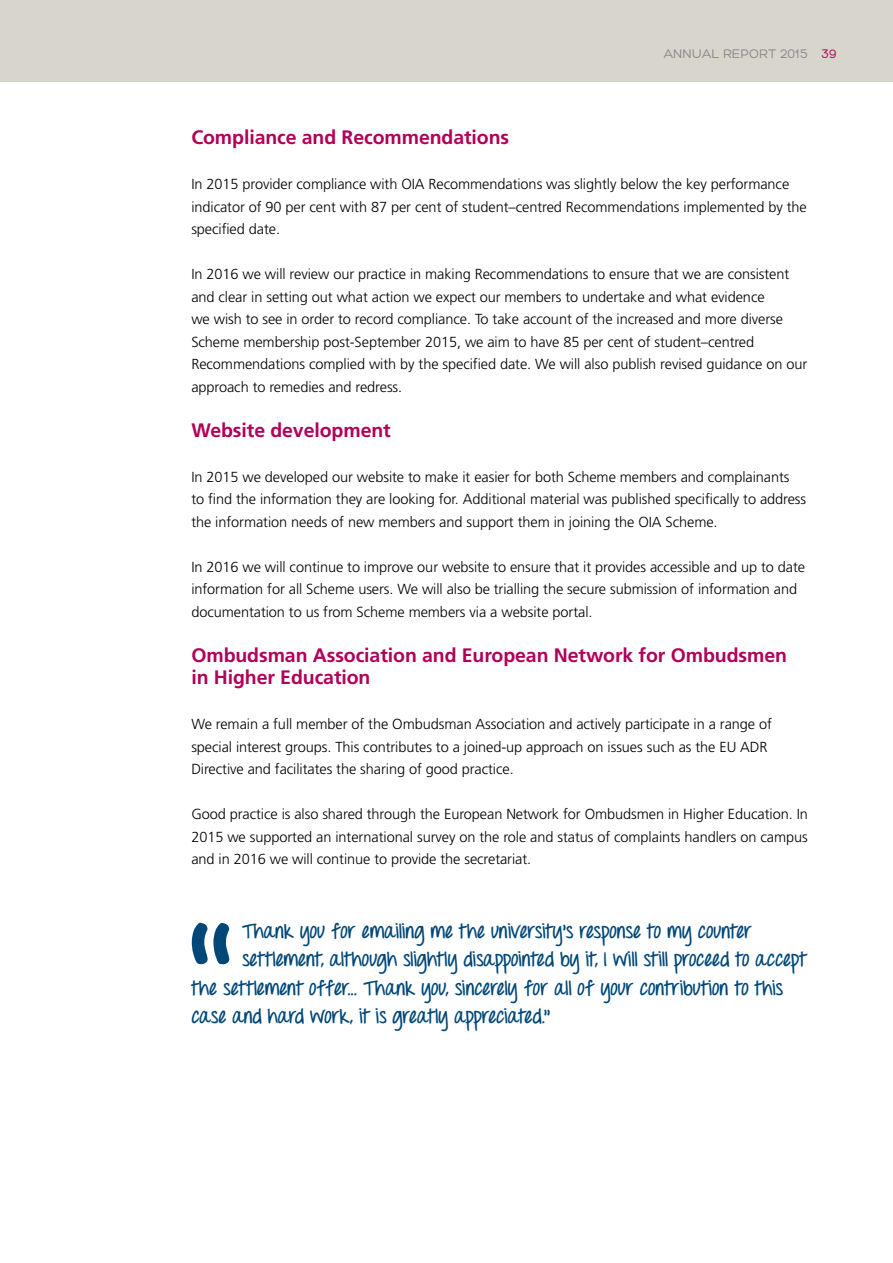
<style>
.page{position:relative;width:893px;height:1263px;background:#fff}
.page>*{position:absolute;margin:0;border:0;box-sizing:border-box;transform-origin:0 0}
.t1{font:700 19.5px "Throw My Hands Upinthe Air";letter-spacing:-.005em;color:#014778}
.t2{font:700 19.5px/22.5px "Frutiger";letter-spacing:-.005em;color:#b10058}
.t3{font:300 14.55px/22.5px "Frutiger";letter-spacing:-.005em;color:#000}
.t4{font:13.5px "Hero";color:#878787}
.s1{color:#b10058}
</style>
<div class="page">
<div style="left:0;top:0;width:893px;height:81px;background:#d8d5cd"></div>
<svg style="left:192px;top:923px;width:37px;height:41px"></svg>
<p class="t4" style="left:664px;top:47px;width:174px">ANNUAL REPORT 2015 <span class="s1">39</span></p>
<h1 class="t2" style="left:191px;top:126px;width:319px">Compliance and Recommendations</h1>
<p class="t3" style="left:191px;top:173px;width:617px">In 2015 provider compliance with OIA Recommendations was slightly below the key performance indicator of 90 per cent with 87 per cent of student–centred Recommendations implemented by the specified date.</p>
<p class="t3" style="left:191px;top:263px;width:617px">In 2016 we will review our practice in making Recommendations to ensure that we are consistent and clear in setting out what action we expect our members to undertake and what evidence<br>we wish to see in order to record compliance. To take account of the increased and more diverse Scheme membership post-September 2015, we aim to have 85 per cent of student–centred Recommendations complied with by the specified date. We will also publish revised guidance on our approach to remedies and redress.</p>
<h1 class="t2" style="left:191px;top:419px;width:201px">Website development</h1>
<p class="t3" style="left:191px;top:465px;width:616px">In 2015 we developed our website to make it easier for both Scheme members and complainants<br>to find the information they are looking for. Additional material was published specifically to address the information needs of new members and support them in joining the OIA Scheme.</p>
<p class="t3" style="left:191px;top:555px;width:615px">In 2016 we will continue to improve our website to ensure that it provides accessible and up to date information for all Scheme users. We will also be trialling the secure submission of information and documentation to us from Scheme members via a website portal.</p>
<h1 class="t2" style="left:191px;top:644px;width:597px">Ombudsman Association and European Network for Ombudsmen in Higher Education</h1>
<p class="t3" style="left:191px;top:713px;width:582px">We remain a full member of the Ombudsman Association and actively participate in a range of special interest groups. This contributes to a joined-up approach on issues such as the EU ADR<br>Directive and facilitates the sharing of good practice.</p>
<p class="t3" style="left:191px;top:803px;width:618px;text-align:justify">Good practice is also shared through the European Network for Ombudsmen in Higher Education. In 2015 we supported an international survey on the role and status of complaints handlers on campus and in 2016 we will continue to provide the secretariat.</p>
<h1 class="t1" style="left:242px;top:918px;width:512px">T hank you for emailing me the university’s response to my counter</h1>
<h1 class="t1" style="left:242px;top:947px;width:566px">settlement, although slightly disappointed by it, I will still proceed to accept</h1>
<h1 class="t1" style="left:191px;top:975px;width:593px">the settlement offer... Thank you, sincerely for all of your contribution to this</h1>
<h1 class="t1" style="left:191px;top:1004px;width:361px">case and hard work, it is greatly appreciated.”</h1>
</div>
